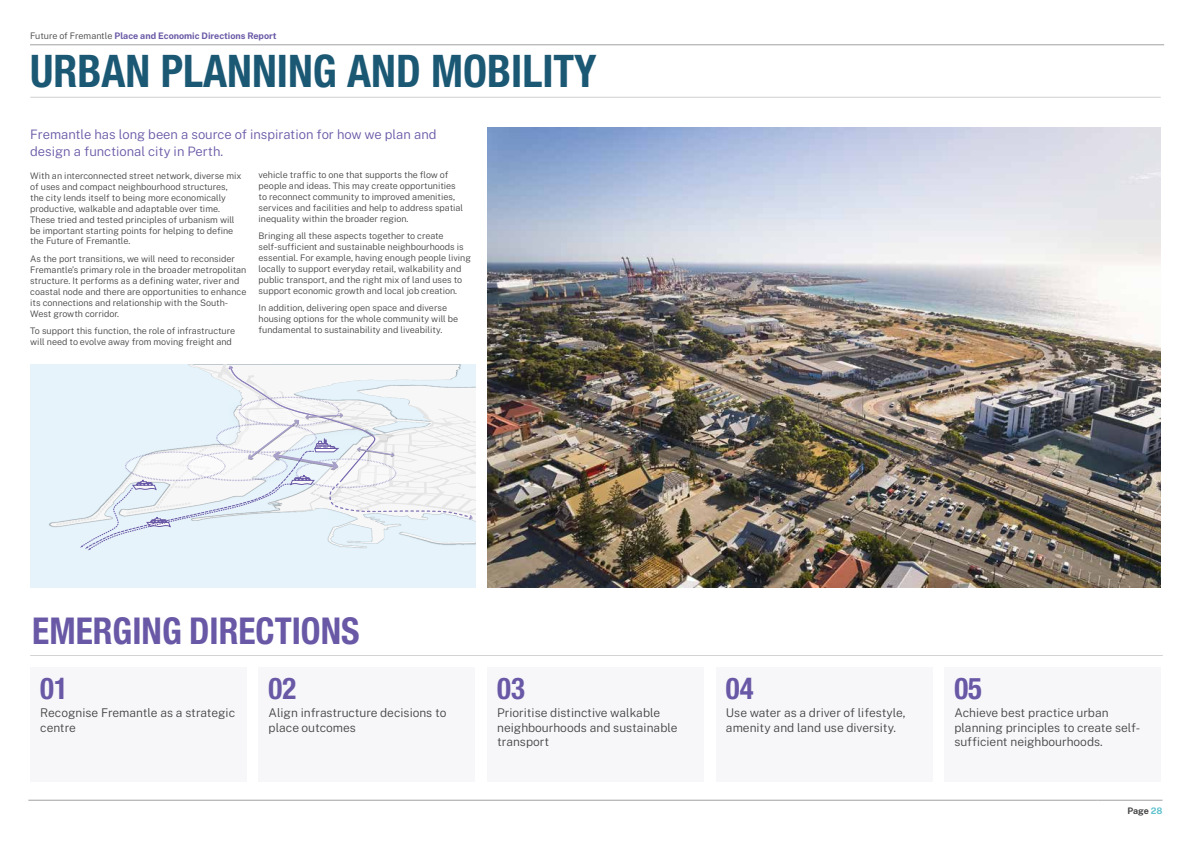
<style>
.page{position:relative;width:1191px;height:842px;background:#fff}
.page>*{position:absolute;margin:0;border:0;box-sizing:border-box;transform-origin:0 0}
.t1{font:700 condensed 45px "Helvetica Neue LT Std";color:#1b5874;scale:.96 1}
.t2{font:700 condensed 37px "Helvetica Neue LT Std";color:#6958a6;scale:.96 1}
.t3{font:700 condensed 30px "Helvetica Neue LT Std";color:#6958a6;scale:.96 1}
.t4{font:300 13px/16px "Public Sans";color:#6958a6}
.t5{font:300 12px/14.4px "Public Sans";color:#444}
.t6{font:300 9px/11px "Public Sans";color:#444}
.t7{font:700 9px "Public Sans";color:#6958a6}
.t8{font:700 9px "Public Sans";letter-spacing:-.005em;color:#444}
.s1{font-weight:300;color:#444}
.s2{color:#5fc2cd}
</style>
<div class="page">
<hr style="left:28px;top:800px;width:1069px;height:1px;background:#a1a1a1">
<hr style="left:1097px;top:800px;width:65px;height:1px;background:#a1a1a1">
<hr style="left:30px;top:45px;width:1134px;height:1px;background:#a1a1a1">
<hr style="left:30px;top:97px;width:1130px;height:1px;background:#d0d0d0">
<svg style="left:49px;top:365px;width:426px;height:185px"></svg>
<img style="left:487px;top:127px;width:674px;height:460px">
<hr style="left:30px;top:655px;width:1132px;height:1px;background:#444">
<div style="left:30px;top:668px;width:217px;height:114px;background:#f7f7fa"></div>
<div style="left:259px;top:668px;width:216px;height:114px;background:#f7f7fa"></div>
<div style="left:487px;top:668px;width:217px;height:114px;background:#f7f7fa"></div>
<div style="left:716px;top:668px;width:216px;height:114px;background:#f7f7fa"></div>
<div style="left:944px;top:668px;width:217px;height:114px;background:#f7f7fa"></div>
<p class="t7" style="left:30px;top:29px;width:248px"><span class="s1">Future of Fremantle</span> Place and Economic Directions Report</p>
<h1 class="t1" style="left:30px;top:44px;width:591px">URBAN PLANNING AND MOBILITY</h1>
<h3 class="t4" style="left:30px;top:126px;width:408px">Fremantle has long been a source of inspiration for how we plan and design a functional city in Perth.</h3>
<p class="t6" style="left:30px;top:169px;width:213px">With an interconnected street network, diverse mix of uses and compact neighbourhood structures, the city lends itself to being more economically productive, walkable and adaptable over time.<br>These tried and tested principles of urbanism will be important starting points for helping to define the Future of Fremantle.</p>
<p class="t6" style="left:30px;top:252px;width:218px">As the port transitions, we will need to reconsider Fremantle’s primary role in the broader metropolitan structure. It performs as a defining water, river and coastal node and there are opportunities to enhance its connections and relationship with the South-West growth corridor.</p>
<p class="t6" style="left:30px;top:324px;width:206px">To support this function, the role of infrastructure will need to evolve away from moving freight and</p>
<p class="t6" style="left:259px;top:169px;width:206px">vehicle traffic to one that supports the flow of people and ideas. This may create opportunities to reconnect community to improved amenities, services and facilities and help to address spatial inequality within the broader region.</p>
<p class="t6" style="left:259px;top:230px;width:214px">Bringing all these aspects together to create self-sufficient and sustainable neighbourhoods is essential. For example, having enough people living locally to support everyday retail, walkability and public transport, and the right mix of land uses to support economic growth and local job creation.</p>
<p class="t6" style="left:259px;top:302px;width:201px">In addition, delivering open space and diverse housing options for the whole community will be fundamental to sustainability and liveability.</p>
<h2 class="t2" style="left:32px;top:608px;width:342px">EMERGING DIRECTIONS</h2>
<h3 class="t3" style="left:40px;top:670px;width:30px">01</h3>
<h3 class="t5" style="left:40px;top:705px;width:196px">Recognise Fremantle as a strategic centre</h3>
<h3 class="t3" style="left:269px;top:670px;width:30px">02</h3>
<h3 class="t5" style="left:269px;top:705px;width:179px">Align infrastructure decisions to place outcomes</h3>
<h3 class="t3" style="left:497px;top:670px;width:30px">03</h3>
<h3 class="t5" style="left:497px;top:705px;width:182px">Prioritise distinctive walkable neighbourhoods and sustainable transport</h3>
<h3 class="t3" style="left:726px;top:670px;width:30px">04</h3>
<h3 class="t5" style="left:726px;top:705px;width:181px">Use water as a driver of lifestyle, amenity and land use diversity.</h3>
<h3 class="t3" style="left:954px;top:670px;width:30px">05</h3>
<h3 class="t5" style="left:954px;top:705px;width:187px">Achieve best practice urban planning principles to create self&shy;sufficient neighbourhoods.</h3>
<p class="t8" style="left:1127px;top:804px;width:37px">Page <span class="s2">28</span></p>
</div>
